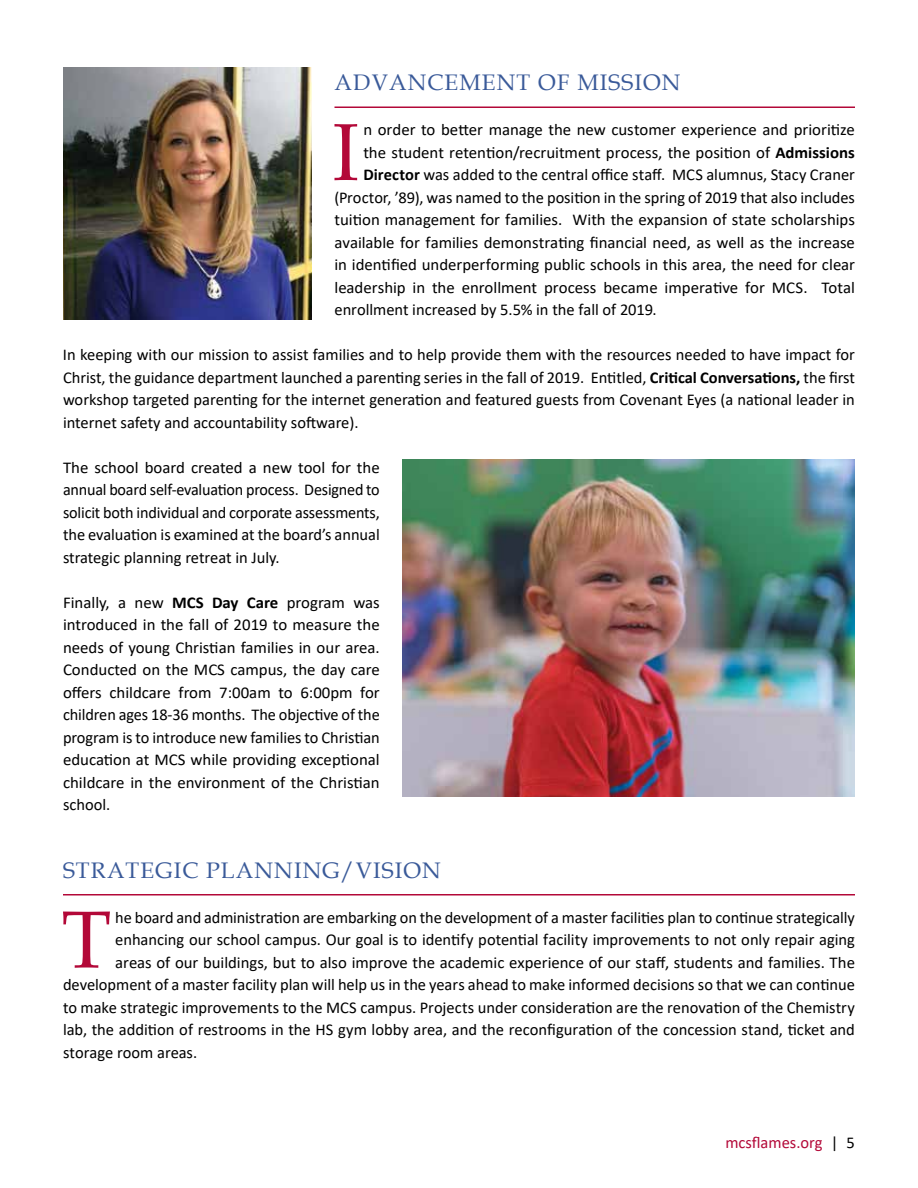
<style>
.page{position:relative;width:918px;height:1188px;background:#fff}
.page>*{position:absolute;margin:0;border:0;box-sizing:border-box;transform-origin:0 0}
.t1{font:81px "Book Antiqua";color:#b30838}
.t2{font:22.5px "Book Antiqua";letter-spacing:.05em;color:#3a5a99}
.t3{font:16.5px/22.5px "Calibri";color:#000;text-align:justify}
.t4{font:16.5px "Calibri";color:#b30838}
.s1{font-weight:700}
.s2{color:#000}
</style>
<div class="page">
<img style="left:63px;top:68px;width:249px;height:252px">
<img style="left:402px;top:459px;width:453px;height:337px">
<hr style="left:63px;top:894px;width:792px;height:2px;background:#b30838">
<hr style="left:334px;top:106px;width:521px;height:2px;background:#b30838">
<h2 class="t2" style="left:334px;top:67px;width:348px">ADVANCEMENT OF MISSION</h2>
<h1 class="t1" style="left:332px;top:96px;width:29px">I</h1>
<p class="t3" style="left:363px;top:118px;width:493px">n order to better manage the new customer experience and prioritize</p>
<p class="t3" style="left:363px;top:140px;width:493px">the student retention/recruitment process, the position of <span class="s1">Admissions</span></p>
<p class="t3" style="left:363px;top:163px;width:493px"><span class="s1">Director</span> was added to the central office staff. MCS alumnus, Stacy Craner</p>
<p class="t3" style="left:334px;top:185px;width:522px">(Proctor, ’89), was named to the position in the spring of 2019 that also includes</p>
<p class="t3" style="left:334px;top:208px;width:522px">tuition management for families. With the expansion of state scholarships</p>
<p class="t3" style="left:334px;top:230px;width:522px">available for families demonstrating financial need, as well as the increase</p>
<p class="t3" style="left:334px;top:253px;width:522px">in identified underperforming public schools in this area, the need for clear</p>
<p class="t3" style="left:334px;top:275px;width:522px">leadership in the enrollment process became imperative for MCS. Total</p>
<p class="t3" style="left:334px;top:298px;width:324px">enrollment increased by 5.5% in the fall of 2019.</p>
<p class="t3" style="left:63px;top:343px;width:793px">In keeping with our mission to assist families and to help provide them with the resources needed to have impact for Christ, the guidance department launched a parenting series in the fall of 2019. Entitled, <span class="s1">Critical Conversations,</span> the first workshop targeted parenting for the internet generation and featured guests from Covenant Eyes (a national leader in internet safety and accountability software).</p>
<p class="t3" style="left:63px;top:455px;width:318px">The school board created a new tool for the annual board self-evaluation process. Designed to solicit both individual and corporate assessments, the evaluation is examined at the board’s annual strategic planning retreat in July.</p>
<p class="t3" style="left:63px;top:590px;width:318px">Finally, a new <span class="s1">MCS Day Care</span> program was introduced in the fall of 2019 to measure the needs of young Christian families in our area.<br>Conducted on the MCS campus, the day care offers childcare from 7:00am to 6:00pm for children ages 18-36 months. The objective of the program is to introduce new families to Christian education at MCS while providing exceptional childcare in the environment of the Christian school.</p>
<h2 class="t2" style="left:63px;top:854px;width:379px">STRATEGIC PLANNING/VISION</h2>
<h1 class="t1" style="left:62px;top:884px;width:51px">T</h1>
<p class="t3" style="left:115px;top:905px;width:741px">he board and administration are embarking on the development of a master facilities plan to continue strategically</p>
<p class="t3" style="left:115px;top:928px;width:741px">enhancing our school campus. Our goal is to identify potential facility improvements to not only repair aging</p>
<p class="t3" style="left:115px;top:950px;width:741px">areas of our buildings, but to also improve the academic experience of our staff, students and families. The</p>
<p class="t3" style="left:63px;top:973px;width:793px">development of a master facility plan will help us in the years ahead to make informed decisions so that we can continue</p>
<p class="t3" style="left:63px;top:995px;width:794px">to make strategic improvements to the MCS campus. Projects under consideration are the renovation of the Chemistry</p>
<p class="t3" style="left:63px;top:1018px;width:793px">lab, the addition of restrooms in the HS gym lobby area, and the reconfiguration of the concession stand, ticket and</p>
<p class="t3" style="left:63px;top:1040px;width:136px">storage room areas.</p>
<p class="t4" style="left:725px;top:1131px;width:131px">mcsflames.org <span class="s2">| 5</span></p>
</div>
